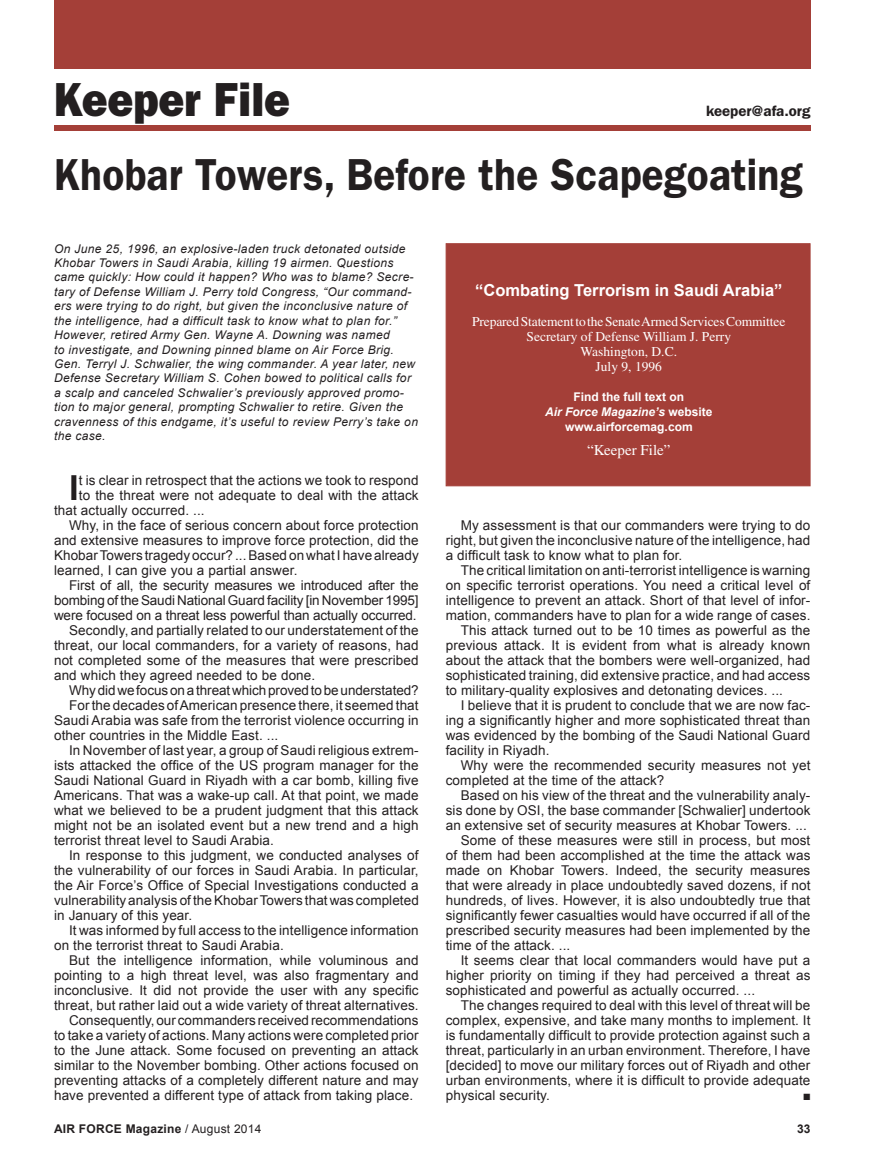
<style>
.page{position:relative;width:878px;height:1175px;background:#fff}
.page>*{position:absolute;margin:0;border:0;box-sizing:border-box;transform-origin:0 0}
.t1{font:800 48px "Franklin Gothic";color:#231f20;scale:.9 1}
.Head{font:600 45px "Franklin Gothic";letter-spacing:.005em;color:#231f20;scale:.9 1}
.Body_Text{font:700 34.5px "Arial";color:#231f20}
.t2{font:700 16.5px "Arial";color:#fff}
.t3{font:600 15px "Franklin Gothic";color:#231f20}
.document_text1{font:15px "Times";color:#fff}
.Body_Text-2{font:13.5px/15px "Arial";letter-spacing:.01em;color:#231f20;text-align:justify}
.document_text1-2{font:13.5px "Times";letter-spacing:-.01em;color:#fff}
.Folio_R{font:italic 12px/14.4px "Arial";letter-spacing:.03em;color:#231f20}
.document_text1-3{font:700 12px "Arial";color:#fff}
.t4{font:700 12px "Arial";letter-spacing:.02em;color:#231f20}
.document_text1-4{font:italic 700 12px "Arial";color:#fff}
._30{font:9px "Zapf Dingbats";color:#231f20}
.s1{font-style:normal}
.s2{font-weight:400}
</style>
<div class="page">
<div style="left:54px;top:0;width:756px;height:69px;background:#a43f38"></div>
<div style="left:54px;top:126px;width:756px;height:5px;background:#a43f38"></div>
<div style="left:446px;top:243px;width:364px;height:243px;background:#a43f38;border:1px solid #a43f38"></div>
<h1 class="t1" style="left:54px;top:71px;width:264px">Keeper File</h1>
<p class="Head" style="left:54px;top:148px;width:833px">Khobar Towers, Before the Scapegoating</p>
<p class="t3" style="left:706px;top:102px;width:106px">keeper@afa.org</p>
<p class="Folio_R" style="left:54px;top:241px;width:365px">On June 25, 1996, an explosive-laden truck detonated outside Khobar Towers in Saudi Arabia, killing 19 airmen. Questions came quickly: How could it happen? Who was to blame? Secre&shy;tary of Defense William J. Perry told Congress, “Our command&shy;ers were trying to do right, but given the inconclusive nature of the intelligence, had a difficult task to know what to plan for.” However, retired Army Gen. Wayne A. Downing was named<br>to investigate, and Downing pinned blame on Air Force Brig.<br>Gen. Terryl J. Schwalier, the wing commander. A year later, new Defense Secretary William S. Cohen bowed to political calls for a scalp and canceled Schwalier’s previously approved promo&shy;tion to major general, prompting Schwalier to retire. Given the cravenness of this endgame, it’s useful to review Perry’s take on the case.</p>
<p class="Body_Text" style="left:69px;top:468px;width:11px">I</p>
<p class="Body_Text-2" style="left:79px;top:472px;width:341px">t is clear in retrospect that the actions we took to respond</p>
<p class="Body_Text-2" style="left:79px;top:487px;width:341px">to the threat were not adequate to deal with the attack</p>
<p class="Body_Text-2" style="left:54px;top:502px;width:152px">that actually occurred. ...</p>
<p class="Body_Text-2" style="left:54px;top:517px;width:366px;text-indent:15px">Why, in the face of serious concern about force protection and extensive measures to improve force protection, did the Khobar Towers tragedy occur? ... Based on what I have already learned, I can give you a partial answer.</p>
<p class="Body_Text-2" style="left:54px;top:577px;width:366px;text-indent:15px">First of all, the security measures we introduced after the bombing of the Saudi National Guard facility [in November 1995] were focused on a threat less powerful than actually occurred.</p>
<p class="Body_Text-2" style="left:54px;top:622px;width:366px;text-indent:15px">Secondly, and partially related to our understatement of the threat, our local commanders, for a variety of reasons, had not completed some of the measures that were prescribed and which they agreed needed to be done.</p>
<p class="Body_Text-2" style="left:69px;top:682px;width:351px">Why did we focus on a threat which proved to be understated?</p>
<p class="Body_Text-2" style="left:54px;top:697px;width:366px;text-indent:15px">For the decades of American presence there, it seemed that Saudi Arabia was safe from the terrorist violence occurring in other countries in the Middle East. ...</p>
<p class="Body_Text-2" style="left:54px;top:742px;width:366px;text-indent:15px">In November of last year, a group of Saudi religious extrem&shy;ists attacked the office of the US program manager for the Saudi National Guard in Riyadh with a car bomb, killing five Americans. That was a wake-up call. At that point, we made what we believed to be a prudent judgment that this attack might not be an isolated event but a new trend and a high terrorist threat level to Saudi Arabia.</p>
<p class="Body_Text-2" style="left:54px;top:847px;width:366px;text-indent:15px">In response to this judgment, we conducted analyses of the vulnerability of our forces in Saudi Arabia. In particular, the Air Force’s Office of Special Investigations conducted a vulnerability analysis of the Khobar Towers that was completed in January of this year.</p>
<p class="Body_Text-2" style="left:54px;top:922px;width:366px;text-indent:15px">It was informed by full access to the intelligence information on the terrorist threat to Saudi Arabia.</p>
<p class="Body_Text-2" style="left:54px;top:952px;width:366px;text-indent:15px">But the intelligence information, while voluminous and pointing to a high threat level, was also fragmentary and inconclusive. It did not provide the user with any specific threat, but rather laid out a wide variety of threat alternatives.</p>
<p class="Body_Text-2" style="left:54px;top:1012px;width:366px;text-indent:15px">Consequently, our commanders received recommendations to take a variety of actions. Many actions were completed prior to the June attack. Some focused on preventing an attack similar to the November bombing. Other actions focused on preventing attacks of a completely different nature and may have prevented a different type of attack from taking place.</p>
<p class="t2" style="left:475px;top:281px;width:309px">“Combating Terrorism in Saudi Arabia”</p>
<p class="document_text1-2" style="left:472px;top:314px;width:315px">Prepared Statement to the Senate Armed Services Committee</p>
<p class="document_text1-2" style="left:526px;top:329px;width:206px">Secretary of Defense William J. Perry</p>
<p class="document_text1-2" style="left:580px;top:344px;width:98px">Washington, D.C.</p>
<p class="document_text1-2" style="left:595px;top:359px;width:68px">July 9, 1996</p>
<p class="document_text1-3" style="left:573px;top:390px;width:112px">Find the full text on</p>
<p class="document_text1-4" style="left:545px;top:405px;width:169px">Air Force Magazine’s <span class="s1">website</span></p>
<p class="document_text1-3" style="left:565px;top:420px;width:129px">www.airforcemag.com</p>
<p class="document_text1" style="left:587px;top:441px;width:85px">“Keeper File”</p>
<p class="Body_Text-2" style="left:446px;top:517px;width:366px;text-indent:15px">My assessment is that our commanders were trying to do right, but given the inconclusive nature of the intelligence, had a difficult task to know what to plan for.</p>
<p class="Body_Text-2" style="left:446px;top:562px;width:366px;text-indent:15px">The critical limitation on anti-terrorist intelligence is warning on specific terrorist operations. You need a critical level of intelligence to prevent an attack. Short of that level of infor&shy;mation, commanders have to plan for a wide range of cases.</p>
<p class="Body_Text-2" style="left:446px;top:622px;width:366px;text-indent:15px">This attack turned out to be 10 times as powerful as the previous attack. It is evident from what is already known about the attack that the bombers were well-organized, had sophisticated training, did extensive practice, and had access to military-quality explosives and detonating devices. ...</p>
<p class="Body_Text-2" style="left:446px;top:697px;width:366px;text-indent:15px">I believe that it is prudent to conclude that we are now fac&shy;ing a significantly higher and more sophisticated threat than was evidenced by the bombing of the Saudi National Guard facility in Riyadh.</p>
<p class="Body_Text-2" style="left:446px;top:757px;width:366px;text-indent:15px">Why were the recommended security measures not yet completed at the time of the attack?</p>
<p class="Body_Text-2" style="left:446px;top:787px;width:366px;text-indent:15px">Based on his view of the threat and the vulnerability analy&shy;sis done by OSI, the base commander [Schwalier] undertook an extensive set of security measures at Khobar Towers. ...</p>
<p class="Body_Text-2" style="left:446px;top:832px;width:366px;text-indent:15px">Some of these measures were still in process, but most of them had been accomplished at the time the attack was made on Khobar Towers. Indeed, the security measures that were already in place undoubtedly saved dozens, if not hundreds, of lives. However, it is also undoubtedly true that significantly fewer casualties would have occurred if all of the prescribed security measures had been implemented by the time of the attack. ...</p>
<p class="Body_Text-2" style="left:446px;top:952px;width:366px;text-indent:15px">It seems clear that local commanders would have put a higher priority on timing if they had perceived a threat as sophisticated and powerful as actually occurred. ...</p>
<p class="Body_Text-2" style="left:446px;top:997px;width:366px;text-indent:15px">The changes required to deal with this level of threat will be complex, expensive, and take many months to implement. It is fundamentally difficult to provide protection against such a threat, particularly in an urban environment. Therefore, I have [decided] to move our military forces out of Riyadh and other urban environments, where it is difficult to provide adequate physical security.</p>
<p class="_30" style="left:803px;top:1092px;width:8px">■</p>
<p class="t4" style="left:54px;top:1121px;width:209px">AIR FORCE Magazine <span class="s2">/ August 2014</span></p>
<p class="t4" style="left:797px;top:1121px;width:15px">33</p>
</div>
